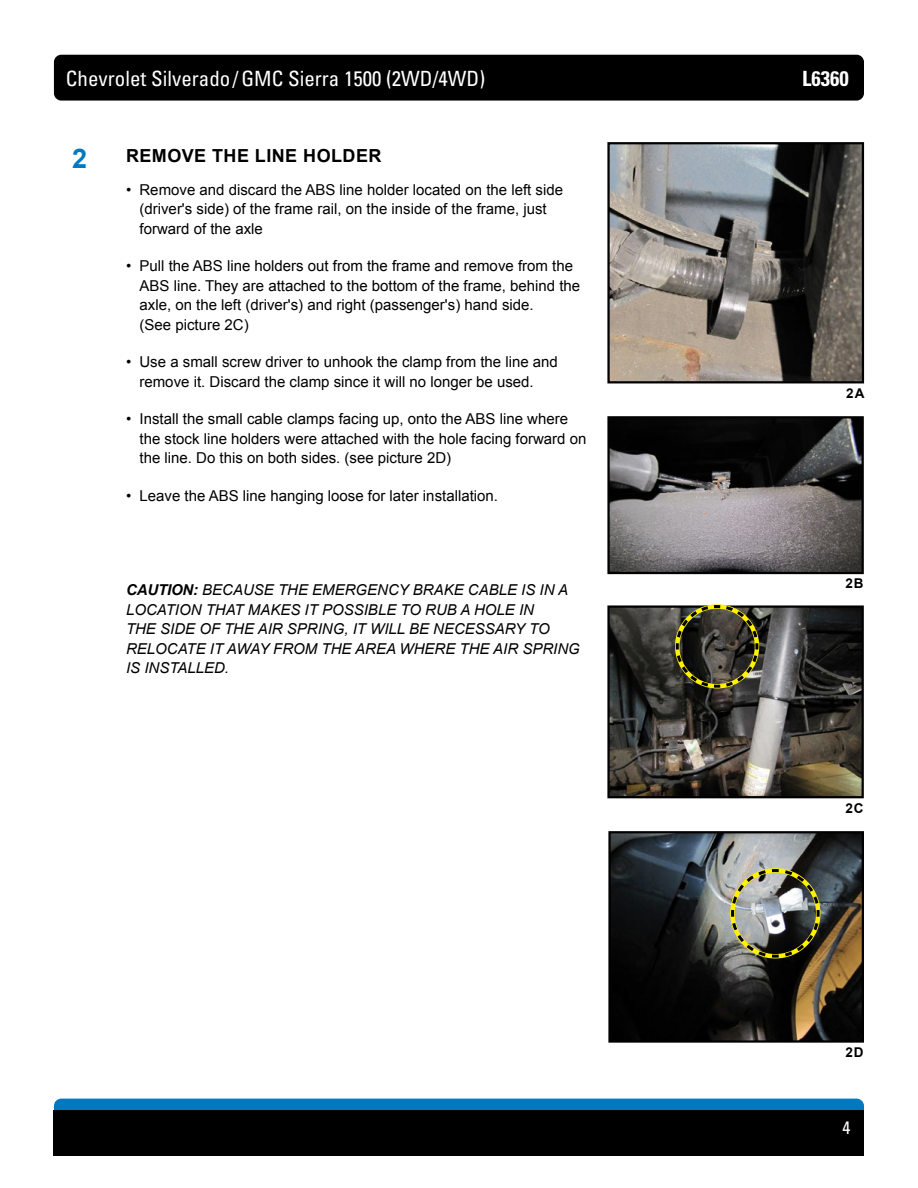
<style>
.page{position:relative;width:918px;height:1188px;background:#fff}
.page>*{position:absolute;margin:0;border:0;box-sizing:border-box;transform-origin:0 0}
.t1{font:700 27px "Arial";color:#0079c1}
.t2{font:condensed 21px "Univers LT Std";color:#fff}
.t3{font:700 condensed 21px "Univers LT Std";color:#fff}
.t4{font:700 18px "Arial";letter-spacing:.025em;color:#000}
.t5{font:condensed 18px "Univers LT Std";color:#fff}
.t6{font:15px/19.5px "Arial";color:#000}
.t7{font:italic 15px/19.5px "Arial";color:#000}
.t8{font:700 13.5px "Arial";letter-spacing:.075em;color:#000}
.s1{font-weight:700}
</style>
<div class="page">
<div style="left:54px;top:55px;width:810px;height:46px;background:#000;border-radius:7px"></div>
<div style="left:54px;top:1099px;width:810px;height:45px;background:#0079c1;border-radius:7px"></div>
<div style="left:54px;top:1110px;width:810px;height:46px;background:#000"></div>
<img style="left:610px;top:145px;width:251px;height:235px">
<div style="left:607px;top:142px;width:257px;height:241px;border:2px solid #000"></div>
<img style="left:610px;top:419px;width:251px;height:152px">
<div style="left:607px;top:416px;width:257px;height:158px;border:2px solid #000"></div>
<img style="left:611px;top:834px;width:250px;height:206px">
<div style="left:608px;top:831px;width:256px;height:212px;border:2px solid #000"></div>
<img style="left:730px;top:868px;width:91px;height:91px">
<img style="left:610px;top:608px;width:251px;height:187px">
<div style="left:607px;top:605px;width:257px;height:193px;border:2px solid #000"></div>
<img style="left:674px;top:604px;width:86px;height:85px">
<h2 class="t2" style="left:66px;top:65px;width:421px">Chevrolet Silverado/GMC Sierra 1500 (2WD/4WD)</h2>
<h2 class="t3" style="left:802px;top:65px;width:48px">L6360</h2>
<h1 class="t1" style="left:72px;top:140px;width:17px">2</h1>
<p class="t4" style="left:126px;top:144px;width:257px">REMOVE THE LINE HOLDER</p>
<p class="t6" style="left:140px;top:180px;width:425px;text-indent:-14px">• Remove and discard the ABS line holder located on the left side (driver's side) of the frame rail, on the inside of the frame, just forward of the axle</p>
<p class="t6" style="left:140px;top:256px;width:442px;text-indent:-14px">• Pull the ABS line holders out from the frame and remove from the ABS line. They are attached to the bottom of the frame, behind the axle, on the left (driver's) and right (passenger's) hand side.<br>(See picture 2C)</p>
<p class="t6" style="left:140px;top:352px;width:420px;text-indent:-14px">• Use a small screw driver to unhook the clamp from the line and remove it. Discard the clamp since it will no longer be used.</p>
<p class="t6" style="left:140px;top:409px;width:448px;text-indent:-14px">• Install the small cable clamps facing up, onto the ABS line where the stock line holders were attached with the hole facing forward on the line. Do this on both sides. (see picture 2D)</p>
<p class="t6" style="left:126px;top:486px;width:374px">• Leave the ABS line hanging loose for later installation.</p>
<p class="t7" style="left:126px;top:581px;width:455px"><span class="s1">CAUTION:</span> BECAUSE THE EMERGENCY BRAKE CABLE IS IN A LOCATION THAT MAKES IT POSSIBLE TO RUB A HOLE IN<br>THE SIDE OF THE AIR SPRING, IT WILL BE NECESSARY TO RELOCATE IT AWAY FROM THE AREA WHERE THE AIR SPRING IS INSTALLED.</p>
<p class="t8" style="left:846px;top:384px;width:20px">2A</p>
<p class="t8" style="left:845px;top:575px;width:20px">2B</p>
<p class="t8" style="left:845px;top:799px;width:20px">2C</p>
<p class="t8" style="left:845px;top:1043px;width:20px">2D</p>
<p class="t5" style="left:843px;top:1116px;width:9px">4</p>
</div>
